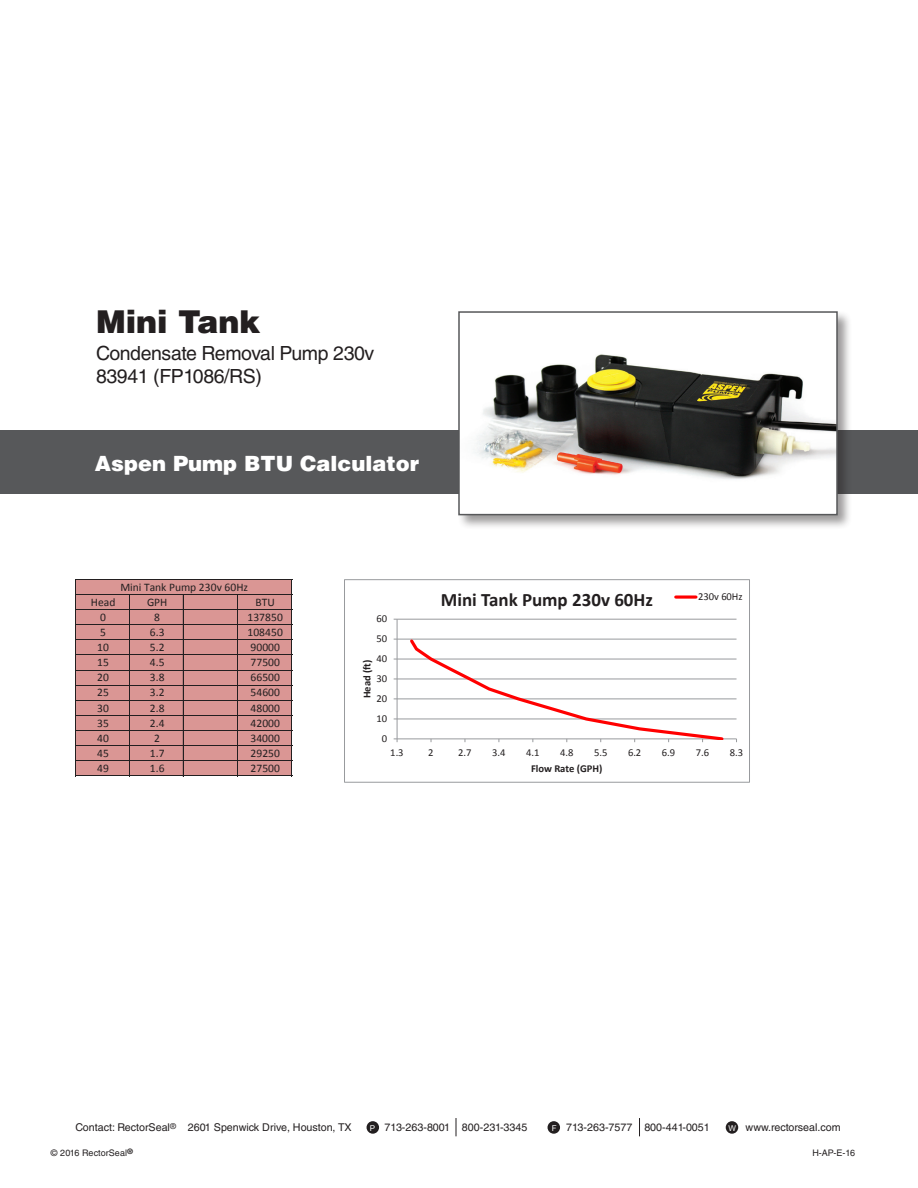
<style>
.page{position:relative;width:918px;height:1188px;background:#fff}
.page>*{position:absolute;margin:0;border:0;box-sizing:border-box;transform-origin:0 0}
.t1{font:900 31.5px "Helvetica LT Std";color:#231f20}
.t2{font:900 21px "Helvetica LT Std";color:#fff}
.Name{font:19.5px "Helvetica LT Std";letter-spacing:-.02em;color:#231f20}
.t3{font:700 18.9px "Calibri";color:#231f20}
.t4{font:11.55px "Calibri";letter-spacing:.005em;color:#231f20}
.t5{font:10.65px "Helvetica LT Std";color:#231f20}
.t6{font:10.65px "Calibri";color:#231f20}
.t7{font:700 10.65px "Calibri";color:#231f20}
.t8{font:9px "Helvetica LT Std";letter-spacing:.01em;color:#231f20}
.t9{font:8.1px "Arial";color:#fff}
.s1{font-family:"Arial";font-size:8.1px;color:#fff}
</style>
<div class="page">
<div style="left:367px;top:1121px;width:12px;height:13px;background:#231f20;border-radius:50%"></div>
<div style="left:548px;top:1121px;width:12px;height:13px;background:#231f20;border-radius:50%"></div>
<div style="left:726px;top:1121px;width:12px;height:13px;background:#231f20;border-radius:50%"></div>
<svg style="left:456px;top:1118px;width:1px;height:18px"></svg>
<svg style="left:639px;top:1118px;width:1px;height:18px"></svg>
<div style="left:1px;top:431px;width:917px;height:63px;background:#57585a"></div>
<div style="left:457px;top:310px;width:396px;height:220px;background:#231f20;opacity:.45"></div>
<div style="left:459px;top:312px;width:378px;height:203px;background:#fff"></div>
<img style="left:474px;top:354px;width:361px;height:126px">
<div style="left:458px;top:311px;width:380px;height:204px;border:2px solid #57585a"></div>
<div style="left:76px;top:579px;width:216px;height:197px;background:#da9694"></div>
<hr style="left:75px;top:579px;width:1px;height:197px;background:#231f20">
<hr style="left:291px;top:580px;width:1px;height:196px;background:#231f20">
<hr style="left:129px;top:595px;width:1px;height:181px;background:#231f20">
<hr style="left:183px;top:595px;width:1px;height:181px;background:#231f20">
<hr style="left:237px;top:595px;width:1px;height:181px;background:#231f20">
<hr style="left:76px;top:579px;width:216px;height:1px;background:#231f20">
<hr style="left:76px;top:594px;width:216px;height:1px;background:#231f20">
<hr style="left:76px;top:609px;width:216px;height:1px;background:#231f20">
<hr style="left:76px;top:624px;width:216px;height:1px;background:#231f20">
<hr style="left:76px;top:639px;width:216px;height:1px;background:#231f20">
<hr style="left:76px;top:654px;width:216px;height:1px;background:#231f20">
<hr style="left:76px;top:670px;width:216px;height:1px;background:#231f20">
<hr style="left:76px;top:685px;width:216px;height:1px;background:#231f20">
<hr style="left:76px;top:700px;width:216px;height:1px;background:#231f20">
<hr style="left:76px;top:715px;width:216px;height:1px;background:#231f20">
<hr style="left:76px;top:730px;width:216px;height:1px;background:#231f20">
<hr style="left:76px;top:745px;width:216px;height:1px;background:#231f20">
<hr style="left:76px;top:760px;width:216px;height:1px;background:#231f20">
<hr style="left:76px;top:775px;width:216px;height:1px;background:#231f20">
<hr style="left:397px;top:719px;width:340px;height:1px;background:#989a9d">
<hr style="left:397px;top:699px;width:340px;height:1px;background:#989a9d">
<hr style="left:397px;top:679px;width:340px;height:1px;background:#989a9d">
<hr style="left:397px;top:659px;width:340px;height:1px;background:#989a9d">
<hr style="left:397px;top:639px;width:340px;height:1px;background:#989a9d">
<hr style="left:397px;top:619px;width:340px;height:1px;background:#989a9d">
<hr style="left:397px;top:619px;width:1px;height:120px;background:#989a9d">
<hr style="left:397px;top:739px;width:340px;height:1px;background:#989a9d">
<svg style="left:407px;top:638px;width:318px;height:104px"></svg>
<svg style="left:676px;top:595px;width:20px;height:4px"></svg>
<div style="left:344px;top:579px;width:406px;height:204px;border:1px solid #989a9d"></div>
<p class="t1" style="left:96px;top:301px;width:166px">Mini Tank</p>
<p class="Name" style="left:96px;top:342px;width:280px">Condensate Removal Pump 230v</p>
<p class="Name" style="left:96px;top:365px;width:167px">83941 (FP1086/RS)</p>
<p class="t2" style="left:95px;top:450px;width:326px">Aspen Pump BTU Calculator</p>
<p class="t4" style="left:120px;top:580px;width:129px">Mini Tank Pump 230v 60Hz</p>
<p class="t4" style="left:91px;top:595px;width:26px">Head</p>
<p class="t4" style="left:147px;top:595px;width:22px">GPH</p>
<p class="t4" style="left:256px;top:595px;width:21px">BTU</p>
<p class="t4" style="left:100px;top:610px;width:7px">0</p>
<p class="t4" style="left:154px;top:610px;width:7px">8</p>
<p class="t4" style="left:247px;top:610px;width:37px">137850</p>
<p class="t4" style="left:100px;top:625px;width:7px">5</p>
<p class="t4" style="left:150px;top:625px;width:16px">6.3</p>
<p class="t4" style="left:247px;top:625px;width:37px">108450</p>
<p class="t4" style="left:97px;top:640px;width:13px">10</p>
<p class="t4" style="left:150px;top:640px;width:16px">5.2</p>
<p class="t4" style="left:251px;top:640px;width:31px">90000</p>
<p class="t4" style="left:97px;top:655px;width:13px">15</p>
<p class="t4" style="left:150px;top:655px;width:16px">4.5</p>
<p class="t4" style="left:251px;top:655px;width:31px">77500</p>
<p class="t4" style="left:97px;top:670px;width:13px">20</p>
<p class="t4" style="left:150px;top:670px;width:16px">3.8</p>
<p class="t4" style="left:251px;top:670px;width:31px">66500</p>
<p class="t4" style="left:97px;top:685px;width:13px">25</p>
<p class="t4" style="left:150px;top:685px;width:16px">3.2</p>
<p class="t4" style="left:251px;top:685px;width:31px">54600</p>
<p class="t4" style="left:97px;top:700px;width:13px">30</p>
<p class="t4" style="left:150px;top:700px;width:16px">2.8</p>
<p class="t4" style="left:251px;top:700px;width:31px">48000</p>
<p class="t4" style="left:97px;top:716px;width:13px">35</p>
<p class="t4" style="left:150px;top:716px;width:16px">2.4</p>
<p class="t4" style="left:251px;top:716px;width:31px">42000</p>
<p class="t4" style="left:97px;top:731px;width:13px">40</p>
<p class="t4" style="left:154px;top:731px;width:7px">2</p>
<p class="t4" style="left:251px;top:731px;width:31px">34000</p>
<p class="t4" style="left:97px;top:746px;width:13px">45</p>
<p class="t4" style="left:150px;top:746px;width:16px">1.7</p>
<p class="t4" style="left:251px;top:746px;width:31px">29250</p>
<p class="t4" style="left:97px;top:761px;width:13px">49</p>
<p class="t4" style="left:150px;top:761px;width:16px">1.6</p>
<p class="t4" style="left:251px;top:761px;width:31px">27500</p>
<p class="t6" style="left:377px;top:612px;width:12px">60</p>
<p class="t6" style="left:377px;top:632px;width:12px">50</p>
<p class="t6" style="left:377px;top:652px;width:12px">40</p>
<p class="t7" style="left:360px;top:698px;width:40px;rotate:-90deg">Head (ft)</p>
<p class="t6" style="left:377px;top:672px;width:12px">30</p>
<p class="t6" style="left:377px;top:692px;width:12px">20</p>
<p class="t6" style="left:377px;top:712px;width:12px">10</p>
<p class="t6" style="left:382px;top:732px;width:7px">0</p>
<p class="t3" style="left:441px;top:587px;width:214px">Mini Tank Pump 230v 60Hz</p>
<p class="t6" style="left:698px;top:590px;width:46px">230v 60Hz</p>
<p class="t6" style="left:390px;top:745px;width:15px">1.3</p>
<p class="t6" style="left:428px;top:745px;width:7px">2</p>
<p class="t6" style="left:458px;top:745px;width:15px">2.7</p>
<p class="t6" style="left:492px;top:745px;width:15px">3.4</p>
<p class="t6" style="left:526px;top:745px;width:15px">4.1</p>
<p class="t6" style="left:560px;top:745px;width:15px">4.8</p>
<p class="t6" style="left:594px;top:745px;width:15px">5.5</p>
<p class="t6" style="left:628px;top:745px;width:15px">6.2</p>
<p class="t6" style="left:662px;top:745px;width:15px">6.9</p>
<p class="t6" style="left:696px;top:745px;width:15px">7.6</p>
<p class="t6" style="left:730px;top:745px;width:15px">8.3</p>
<p class="t7" style="left:531px;top:761px;width:73px">Flow Rate (GPH)</p>
<p class="t5" style="left:75px;top:1122px;width:278px">Contact: RectorSeal<sup>®</sup> 2601 Spenwick Drive, Houston, TX</p>
<p class="t5" style="left:385px;top:1122px;width:144px">713-263-8001 800-231-3345</p>
<p class="t9" style="left:552px;top:1123px;width:6px">F</p>
<p class="t5" style="left:728px;top:1122px;width:114px"><span class="s1">W</span> www.rectorseal.com</p>
<p class="t9" style="left:370px;top:1123px;width:7px">P</p>
<p class="t5" style="left:566px;top:1122px;width:145px">713-263-7577 800-441-0051</p>
<p class="t8" style="left:51px;top:1147px;width:84px">© 2016 RectorSeal<sup>®</sup></p>
<p class="t8" style="left:812px;top:1147px;width:44px">H-AP-E-16</p>
</div>
